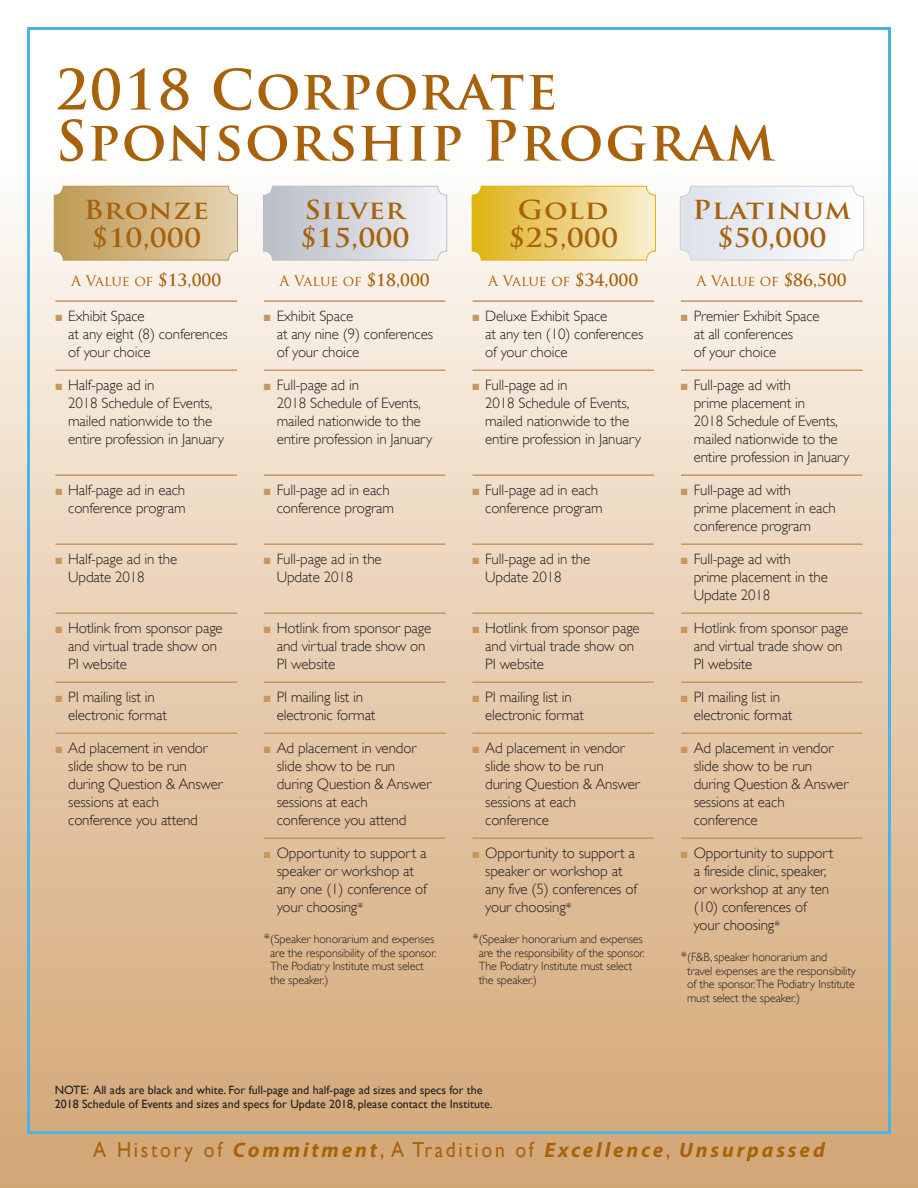
<style>
.page{position:relative;width:918px;height:1188px;background:#fff}
.page>*{position:absolute;margin:0;border:0;box-sizing:border-box;transform-origin:0 0}
.t1{font:700 54px/51px "Trajan Pro";letter-spacing:.035em;color:#a7620b}
.t2{font:700 25.5px/28.5px "Trajan Pro";letter-spacing:.01em;color:#a7620b;scale:1.12 1}
.t3{font:italic 700 21px "Myriad Pro";letter-spacing:.135em;color:#a7620b}
.t4{font:300 15px/18px "Gill Sans";letter-spacing:-.01em;color:#231f20}
.t5{font:14.25px "Trajan Pro";letter-spacing:-.005em;color:#a7620b}
.t6{font:300 12px/13.5px "Gill Sans";letter-spacing:-.01em;color:#231f20}
.t7{font:12px/13.5px "Gill Sans";color:#231f20}
.s1{font-weight:700;font-size:16.5px}
.s2{color:#c9965f}
.s3{font-size:13.5px}
.s4{font-family:"Gill Sans";font-weight:400;font-style:normal;font-size:21.75px}
</style>
<div class="page">
<div style="left:0;top:160px;width:918px;height:1028px;background:linear-gradient(to bottom,#fbf9f6,#d1a472)"></div>
<svg style="left:54px;top:186px;width:184px;height:74px;background:#d2b684"></svg>
<div style="left:54px;top:186px;width:184px;height:74px;border:1px solid #bc9a54;border-radius:9px"></div>
<svg style="left:263px;top:186px;width:184px;height:74px;background:#d4d7dd"></svg>
<div style="left:263px;top:186px;width:184px;height:74px;border:1px solid #b9bec7;border-radius:9px"></div>
<svg style="left:472px;top:186px;width:183px;height:74px;background:#ebcf77"></svg>
<div style="left:472px;top:186px;width:184px;height:74px;border:1px solid #deb308;border-radius:9px"></div>
<svg style="left:680px;top:186px;width:184px;height:74px"></svg>
<div style="left:680px;top:186px;width:184px;height:74px;border:1px solid #cad4d1;border-radius:10px"></div>
<hr style="left:55px;top:300px;width:182px;height:2px;background:#c9965f">
<hr style="left:55px;top:369px;width:182px;height:2px;background:#c9965f">
<hr style="left:55px;top:474px;width:182px;height:2px;background:#c9965f">
<hr style="left:55px;top:543px;width:182px;height:2px;background:#c9965f">
<hr style="left:55px;top:612px;width:182px;height:2px;background:#c9965f">
<hr style="left:55px;top:681px;width:182px;height:2px;background:#c9965f">
<hr style="left:55px;top:732px;width:182px;height:2px;background:#c9965f">
<hr style="left:264px;top:300px;width:181px;height:2px;background:#c9965f">
<hr style="left:264px;top:369px;width:181px;height:2px;background:#c9965f">
<hr style="left:264px;top:474px;width:181px;height:2px;background:#c9965f">
<hr style="left:264px;top:543px;width:181px;height:2px;background:#c9965f">
<hr style="left:264px;top:612px;width:181px;height:2px;background:#c9965f">
<hr style="left:264px;top:681px;width:181px;height:2px;background:#c9965f">
<hr style="left:264px;top:732px;width:181px;height:2px;background:#c9965f">
<hr style="left:264px;top:838px;width:181px;height:1px;background:#c9965f">
<hr style="left:472px;top:300px;width:182px;height:2px;background:#c9965f">
<hr style="left:472px;top:369px;width:182px;height:2px;background:#c9965f">
<hr style="left:472px;top:474px;width:182px;height:2px;background:#c9965f">
<hr style="left:472px;top:543px;width:182px;height:2px;background:#c9965f">
<hr style="left:472px;top:612px;width:182px;height:2px;background:#c9965f">
<hr style="left:472px;top:681px;width:182px;height:2px;background:#c9965f">
<hr style="left:472px;top:732px;width:182px;height:2px;background:#c9965f">
<hr style="left:472px;top:838px;width:182px;height:1px;background:#c9965f">
<hr style="left:681px;top:300px;width:181px;height:2px;background:#c9965f">
<hr style="left:681px;top:369px;width:181px;height:2px;background:#c9965f">
<hr style="left:681px;top:474px;width:181px;height:2px;background:#c9965f">
<hr style="left:681px;top:543px;width:181px;height:2px;background:#c9965f">
<hr style="left:681px;top:612px;width:181px;height:2px;background:#c9965f">
<hr style="left:681px;top:681px;width:181px;height:2px;background:#c9965f">
<hr style="left:681px;top:732px;width:181px;height:2px;background:#c9965f">
<hr style="left:681px;top:838px;width:181px;height:1px;background:#c9965f">
<p class="t1" style="left:55px;top:65px;width:721px">2018 Corporate<br>Sponsorship Program</p>
<p class="t2" style="left:84px;top:195px;width:113px">Bronze $10,000</p>
<p class="t5" style="left:71px;top:272px;width:152px">A Value of <span class="s1">$13,000</span></p>
<p class="t4" style="left:68px;top:307px;width:161px;text-indent:-13px"><span class="s2">■</span> Exhibit Space<br>at any eight (8) conferences of your choice</p>
<p class="t4" style="left:68px;top:376px;width:157px;text-indent:-13px"><span class="s2">■</span> Half-page ad in<br>2018 Schedule of Events, mailed nationwide to the entire profession in January</p>
<p class="t4" style="left:55px;top:481px;width:132px;text-align:right"><span class="s2">■</span> Half-page ad in each conference program</p>
<p class="t4" style="left:68px;top:550px;width:111px;text-indent:-13px"><span class="s2">■</span> Half-page ad in the<br>Update 2018</p>
<p class="t4" style="left:68px;top:619px;width:156px;text-indent:-13px"><span class="s2">■</span> Hotlink from sponsor page and virtual trade show on<br>PI website</p>
<p class="t4" style="left:68px;top:688px;width:100px;text-indent:-13px"><span class="s2">■</span> PI mailing list in electronic format</p>
<p class="t4" style="left:68px;top:739px;width:156px;text-indent:-13px"><span class="s2">■</span> Ad placement in vendor slide show to be run during Question &amp; Answer sessions at each conference you attend</p>
<p class="t2" style="left:300px;top:195px;width:100px">Silver $15,000</p>
<p class="t5" style="left:280px;top:272px;width:152px">A Value of <span class="s1">$18,000</span></p>
<p class="t4" style="left:277px;top:307px;width:158px;text-indent:-13px"><span class="s2">■</span> Exhibit Space<br>at any nine (9) conferences of your choice</p>
<p class="t4" style="left:277px;top:376px;width:157px;text-indent:-13px"><span class="s2">■</span> Full-page ad in<br>2018 Schedule of Events, mailed nationwide to the entire profession in January</p>
<p class="t4" style="left:264px;top:481px;width:132px;text-align:right"><span class="s2">■</span> Full-page ad in each conference program</p>
<p class="t4" style="left:277px;top:550px;width:106px;text-indent:-13px"><span class="s2">■</span> Full-page ad in the<br>Update 2018</p>
<p class="t4" style="left:277px;top:619px;width:156px;text-indent:-13px"><span class="s2">■</span> Hotlink from sponsor page and virtual trade show on<br>PI website</p>
<p class="t4" style="left:277px;top:688px;width:100px;text-indent:-13px"><span class="s2">■</span> PI mailing list in electronic format</p>
<p class="t4" style="left:277px;top:739px;width:156px;text-indent:-13px"><span class="s2">■</span> Ad placement in vendor slide show to be run during Question &amp; Answer sessions at each conference you attend</p>
<p class="t4" style="left:277px;top:844px;width:152px;text-indent:-13px"><span class="s2">■</span> Opportunity to support a speaker or workshop at any one (1) conference of your choosing<span class="s3">*</span></p>
<p class="t6" style="left:270px;top:932px;width:168px;text-indent:-6px"><span class="s3">*</span>(Speaker honorarium and expenses are the responsibility of the sponsor.<br>The Podiatry Institute must select the speaker.)</p>
<p class="t2" style="left:508px;top:195px;width:100px;text-align:center">Gold $25,000</p>
<p class="t5" style="left:488px;top:272px;width:152px">A Value of <span class="s1">$34,000</span></p>
<p class="t4" style="left:485px;top:307px;width:160px;text-indent:-13px"><span class="s2">■</span> Deluxe Exhibit Space<br>at any ten (10) conferences of your choice</p>
<p class="t4" style="left:485px;top:376px;width:157px;text-indent:-13px"><span class="s2">■</span> Full-page ad in<br>2018 Schedule of Events, mailed nationwide to the entire profession in January</p>
<p class="t4" style="left:472px;top:481px;width:132px;text-align:right"><span class="s2">■</span> Full-page ad in each conference program</p>
<p class="t4" style="left:485px;top:550px;width:106px;text-indent:-13px"><span class="s2">■</span> Full-page ad in the<br>Update 2018</p>
<p class="t4" style="left:485px;top:619px;width:156px;text-indent:-13px"><span class="s2">■</span> Hotlink from sponsor page and virtual trade show on<br>PI website</p>
<p class="t4" style="left:485px;top:688px;width:100px;text-indent:-13px"><span class="s2">■</span> PI mailing list in electronic format</p>
<p class="t4" style="left:485px;top:739px;width:156px;text-indent:-13px"><span class="s2">■</span> Ad placement in vendor slide show to be run during Question &amp; Answer sessions at each conference</p>
<p class="t4" style="left:485px;top:844px;width:153px;text-indent:-13px"><span class="s2">■</span> Opportunity to support a speaker or workshop at any five (5) conferences of your choosing<span class="s3">*</span></p>
<p class="t6" style="left:479px;top:932px;width:168px;text-indent:-6px"><span class="s3">*</span>(Speaker honorarium and expenses are the responsibility of the sponsor.<br>The Podiatry Institute must select the speaker.)</p>
<p class="t7" style="left:55px;top:1083px;width:439px">NOTE: All ads are black and white. For full-page and half-page ad sizes and specs for the<br>2018 Schedule of Events and sizes and specs for Update 2018, please contact the Institute.</p>
<p class="t2" style="left:692px;top:195px;width:143px;text-align:center">Platinum $50,000</p>
<p class="t5" style="left:697px;top:272px;width:152px">A Value of <span class="s1">$86,500</span></p>
<p class="t4" style="left:694px;top:307px;width:127px;text-indent:-13px"><span class="s2">■</span> Premier Exhibit Space at all conferences<br>of your choice</p>
<p class="t4" style="left:694px;top:376px;width:157px;text-indent:-13px"><span class="s2">■</span> Full-page ad with<br>prime placement in<br>2018 Schedule of Events, mailed nationwide to the entire profession in January</p>
<p class="t4" style="left:694px;top:481px;width:144px;text-indent:-13px"><span class="s2">■</span> Full-page ad with<br>prime placement in each conference program</p>
<p class="t4" style="left:694px;top:550px;width:136px;text-indent:-13px"><span class="s2">■</span> Full-page ad with prime placement in the<br>Update 2018</p>
<p class="t4" style="left:694px;top:619px;width:156px;text-indent:-13px"><span class="s2">■</span> Hotlink from sponsor page and virtual trade show on<br>PI website</p>
<p class="t4" style="left:694px;top:688px;width:100px;text-indent:-13px"><span class="s2">■</span> PI mailing list in electronic format</p>
<p class="t4" style="left:694px;top:739px;width:156px;text-indent:-13px"><span class="s2">■</span> Ad placement in vendor slide show to be run during Question &amp; Answer sessions at each conference</p>
<p class="t4" style="left:694px;top:844px;width:141px;text-indent:-13px"><span class="s2">■</span> Opportunity to support a fireside clinic, speaker, or workshop at any ten (10) conferences of your choosing<span class="s3">*</span></p>
<p class="t6" style="left:687px;top:950px;width:170px;text-indent:-6px"><span class="s3">*</span>(F&amp;B, speaker honorarium and<br>travel expenses are the responsibility of the sponsor.The Podiatry Institute must select the speaker.)</p>
<p class="t3" style="left:93px;top:1137px;width:733px"><span class="s4">A History of</span> Commitment<span class="s4">, A Tradition of</span> Excellence<span class="s4">,</span> Unsurpassed</p>
</div>
